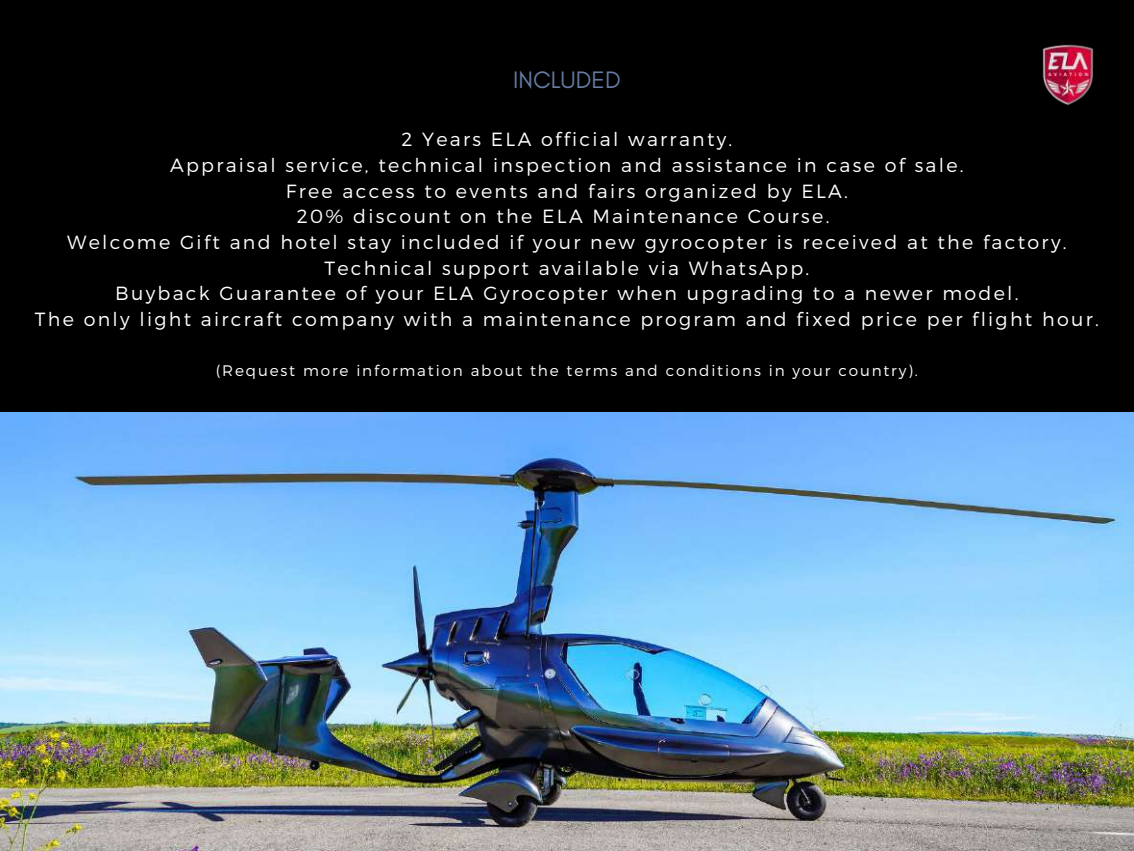
<style>
.page{position:relative;width:1134px;height:851px;background:#fff}
.page>*{position:absolute;margin:0;border:0;box-sizing:border-box;transform-origin:0 0}
.t1{font:24.2px "Glacial Indifference";color:#647ca1}
.t2{font:300 19px/25.8px "Montserrat";letter-spacing:.12em;color:#fff;text-align:center}
.t3{font:300 15.2px "Montserrat";letter-spacing:.12em;color:#fff}
</style>
<div class="page">
<div style="left:0;top:0;width:1134px;height:850px;background:#000"></div>
<img style="left:0;top:413px;width:1134px;height:437px">
<img style="left:1042px;top:44px;width:52px;height:62px">
<p class="t1" style="left:513px;top:65px;width:109px">INCLUDED</p>
<p class="t2" style="left:35px;top:125px;width:1065px">2 Years ELA official warranty.<br>Appraisal service, technical inspection and assistance in case of sale.<br>Free access to events and fairs organized by ELA.<br>20% discount on the ELA Maintenance Course.<br>Welcome Gift and hotel stay included if your new gyrocopter is received at the factory.<br>Technical support available via WhatsApp.<br>Buyback Guarantee of your ELA Gyrocopter when upgrading to a newer model.<br>The only light aircraft company with a maintenance program and fixed price per flight hour.</p>
<p class="t3" style="left:216px;top:360px;width:704px">(Request more information about the terms and conditions in your country).</p>
</div>
